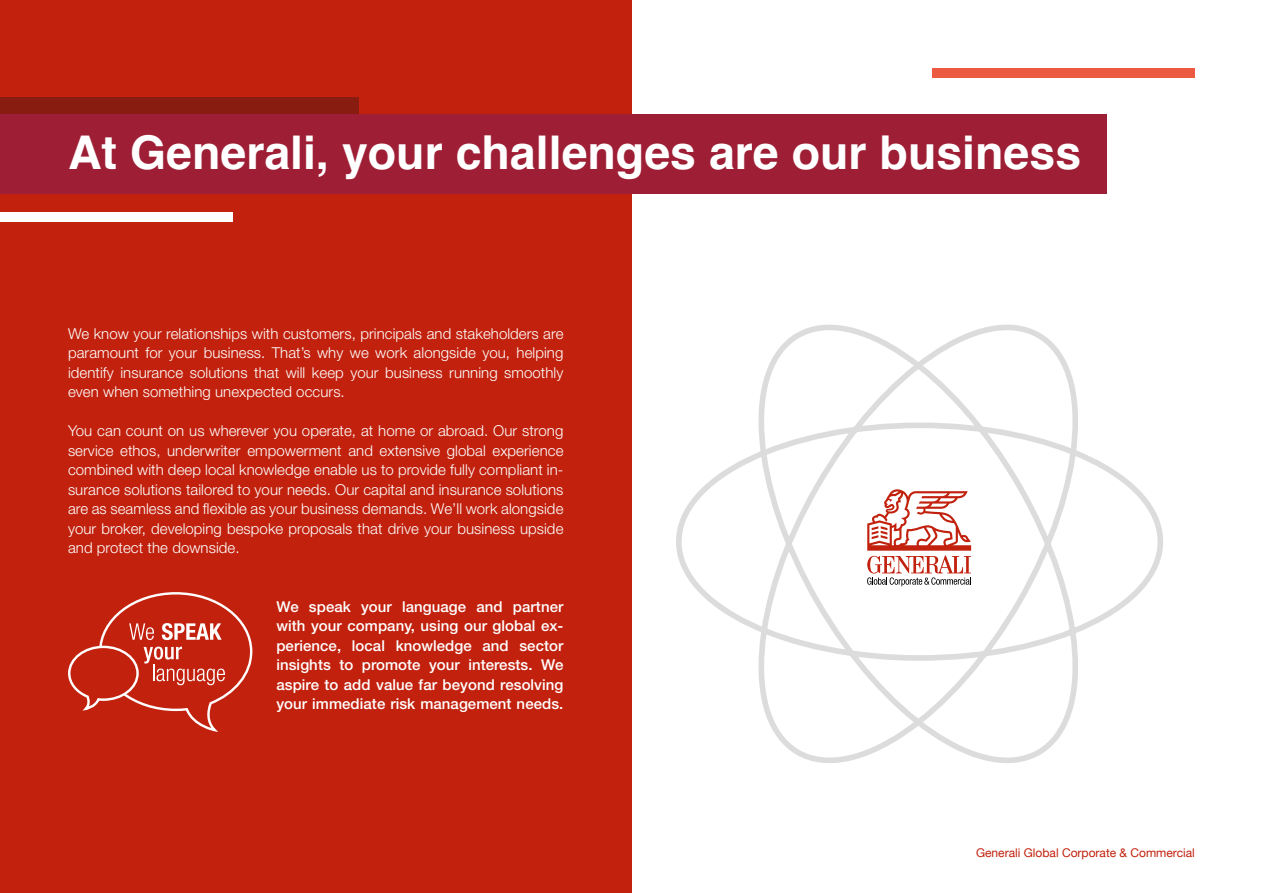
<style>
.page{position:relative;width:1263px;height:893px;background:#fff}
.page>*{position:absolute;margin:0;border:0;box-sizing:border-box;transform-origin:0 0}
.t1{font:700 46.5px "Helvetica";color:#fff}
.t2{font:300 15px/19.5px "Helvetica Neue LT Std";letter-spacing:.005em;color:#fff;text-align:justify}
.t3{font:500 15px/19.5px "Helvetica Neue LT Std";letter-spacing:.005em;color:#fff;text-align:justify}
.t4{font:12px "Helvetica Neue";color:#c1210d}
</style>
<div class="page">
<div style="left:0;top:0;width:631px;height:893px;background:#c1210d"></div>
<svg style="left:676px;top:324px;width:487px;height:439px"></svg>
<svg style="left:867px;top:489px;width:104px;height:97px"></svg>
<div style="left:0;top:97px;width:359px;height:17px;background:#881c11"></div>
<div style="left:0;top:114px;width:1107px;height:79px;background:#9e1e35"></div>
<div style="left:932px;top:68px;width:263px;height:9px;background:#eb5a41"></div>
<div style="left:0;top:212px;width:232px;height:10px;background:#fff"></div>
<svg style="left:68px;top:592px;width:185px;height:138px"></svg>
<h1 class="t1" style="left:68px;top:124px;width:1015px">At Generali, your challenges are our business</h1>
<p class="t2" style="left:68px;top:323px;width:497px">We know your relationships with customers, principals and stakeholders are paramount for your business. That’s why we work alongside you, helping identify insurance solutions that will keep your business running smoothly even when something unexpected occurs.</p>
<p class="t2" style="left:68px;top:421px;width:497px">You can count on us wherever you operate, at home or abroad. Our strong service ethos, underwriter empowerment and extensive global experience combined with deep local knowledge enable us to provide fully compliant in&shy;surance solutions tailored to your needs. Our capital and insurance solutions are as seamless and flexible as your business demands. We’ll work alongside your broker, developing bespoke proposals that drive your business upside and protect the downside.</p>
<p class="t3" style="left:276px;top:596px;width:289px">We speak your language and partner with your company, using our global ex&shy;perience, local knowledge and sector insights to promote your interests. We aspire to add value far beyond resolving your immediate risk management needs.</p>
<p class="t4" style="left:976px;top:844px;width:220px">Generali Global Corporate &amp; Commercial</p>
</div>
